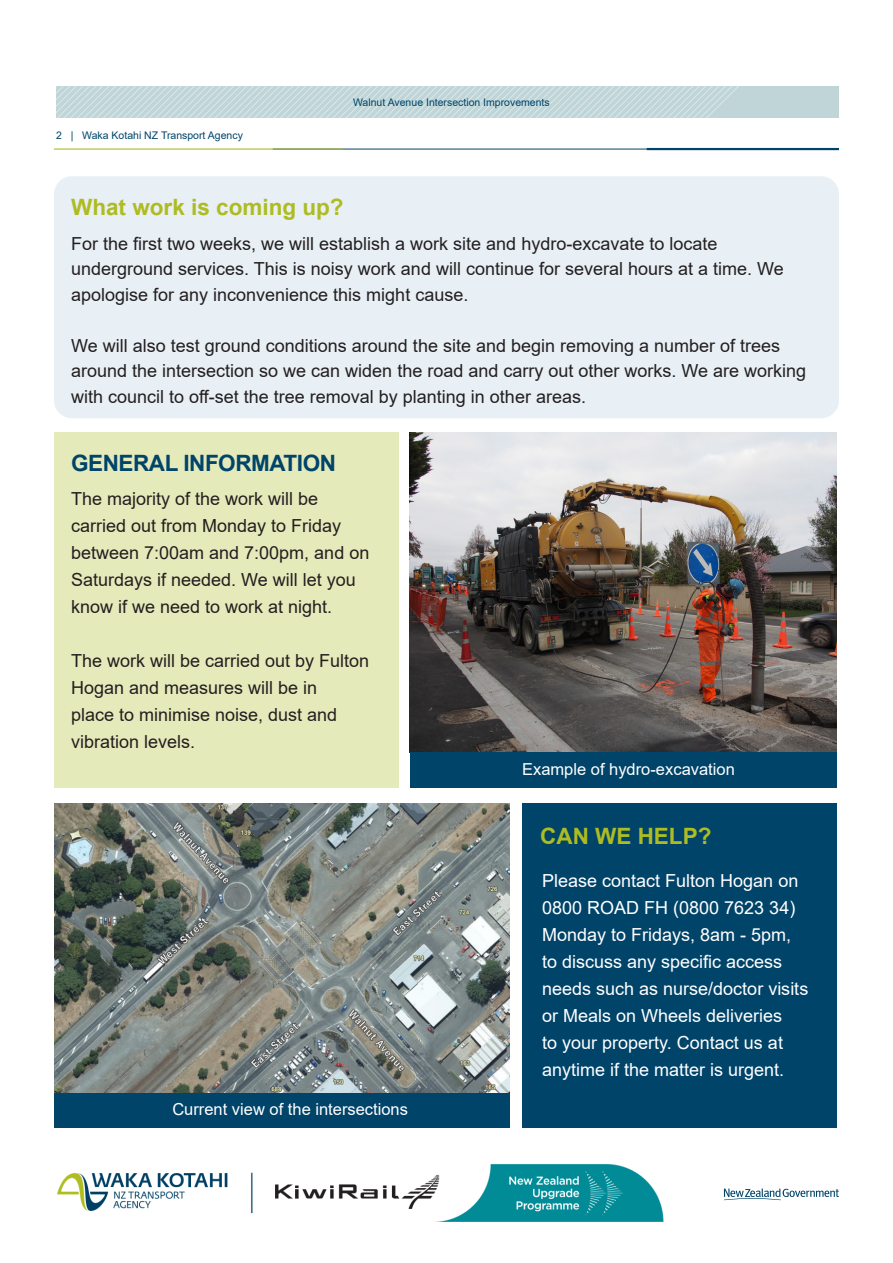
<style>
.page{position:relative;width:893px;height:1263px;background:#fff}
.page>*{position:absolute;margin:0;border:0;box-sizing:border-box;transform-origin:0 0}
.t1{font:700 22.5px "Arial";color:#aebc21}
.t2{font:700 22.5px "Arial";letter-spacing:-.02em;color:#00446a}
.t3{font:18px/25.5px "Arial";color:#231f20}
.t4{font:18px/27px "Arial";color:#fff}
.t5{font:16.5px "Arial";color:#fff}
.Left_Header{font:10.5px "Arial";color:#00446a}
</style>
<div class="page">
<svg style="left:724px;top:1188px;width:115px;height:12px"></svg>
<div style="left:56px;top:86px;width:782px;height:32px;background:#bfd5d8"></div>
<svg style="left:56px;top:86px;width:683px;height:32px"></svg>
<hr style="left:646px;top:148px;width:193px;height:2px;background:#00446a">
<hr style="left:273px;top:149px;width:373px;height:1px;background:#00446a">
<hr style="left:54px;top:148px;width:289px;height:2px;background:#aebc21">
<div style="left:54px;top:432px;width:345px;height:356px;background:#e5eaba"></div>
<div style="left:522px;top:803px;width:314px;height:325px;background:#00446a"></div>
<div style="left:54px;top:1092px;width:455px;height:36px;background:#00446a"></div>
<div style="left:54px;top:176px;width:785px;height:242px;background:#e8eff5;border-radius:18px"></div>
<img style="left:410px;top:432px;width:426px;height:320px">
<div style="left:410px;top:752px;width:426px;height:36px;background:#00446a"></div>
<img style="left:54px;top:803px;width:455px;height:289px">
<img style="left:57px;top:1164px;width:607px;height:58px">
<p class="Left_Header" style="left:56px;top:128px;width:188px">2 | Waka Kotahi NZ Transport Agency</p>
<p class="Left_Header" style="left:353px;top:95px;width:198px">Walnut Avenue Intersection Improvements</p>
<p class="t1" style="left:71px;top:191px;width:274px">What work is coming up?</p>
<p class="t3" style="left:71px;top:230px;width:714px">For the first two weeks, we will establish a work site and hydro-excavate to locate underground services. This is noisy work and will continue for several hours at a time. We apologise for any inconvenience this might cause.</p>
<p class="t3" style="left:71px;top:332px;width:737px">We will also test ground conditions around the site and begin removing a number of trees around the intersection so we can widen the road and carry out other works. We are working with council to off-set the tree removal by planting in other areas.</p>
<p class="t2" style="left:71px;top:447px;width:266px">GENERAL INFORMATION</p>
<p class="t3" style="left:71px;top:486px;width:249px">The majority of the work will be</p>
<p class="t3" style="left:71px;top:513px;width:272px">carried out from Monday to Friday</p>
<p class="t3" style="left:71px;top:540px;width:300px">between 7:00am and 7:00pm, and on</p>
<p class="t3" style="left:71px;top:567px;width:286px">Saturdays if needed. We will let you</p>
<p class="t3" style="left:71px;top:594px;width:263px">know if we need to work at night.</p>
<p class="t3" style="left:71px;top:648px;width:300px">The work will be carried out by Fulton</p>
<p class="t3" style="left:71px;top:675px;width:248px">Hogan and measures will be in</p>
<p class="t3" style="left:71px;top:702px;width:268px">place to minimise noise, dust and</p>
<p class="t3" style="left:71px;top:729px;width:126px">vibration levels.</p>
<p class="t5" style="left:172px;top:1098px;width:237px">Current view of the intersections</p>
<p class="t5" style="left:522px;top:757px;width:214px">Example of hydro-excavation</p>
<p class="t1" style="left:540px;top:821px;width:173px">CAN WE HELP?</p>
<p class="t4" style="left:542px;top:867px;width:258px">Please contact Fulton Hogan on<br>0800 ROAD FH (0800 7623 34)</p>
<p class="t4" style="left:542px;top:921px;width:268px">Monday to Fridays, 8am - 5pm, to discuss any specific access needs such as nurse/doctor visits or Meals on Wheels deliveries<br>to your property. Contact us at anytime if the matter is urgent.</p>
</div>
